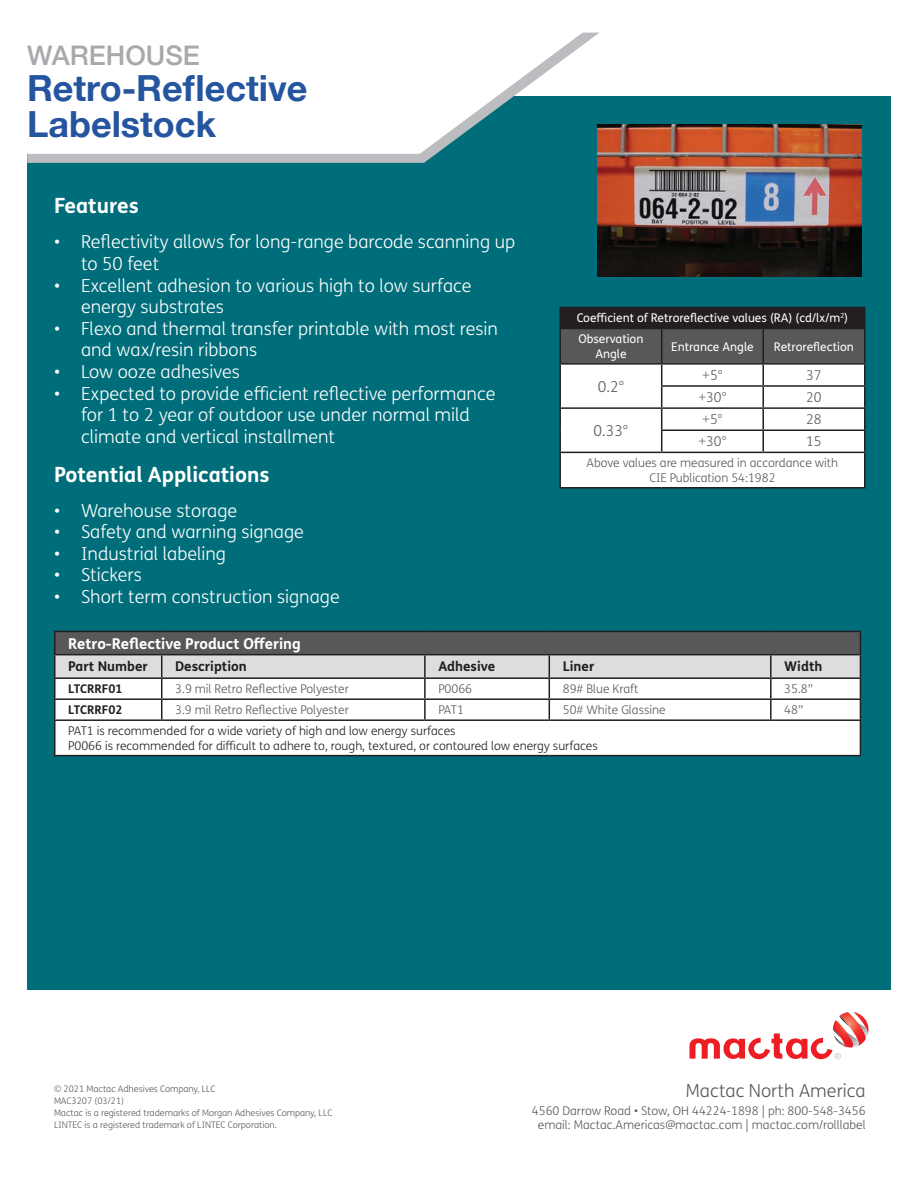
<style>
.page{position:relative;width:918px;height:1188px;background:#fff}
.page>*{position:absolute;margin:0;border:0;box-sizing:border-box;transform-origin:0 0}
.t1{font:700 36px/36px "Helvetica Neue";color:#25559f}
.t2{font:500 27px "Helvetica Neue";color:#a8a9ad}
.t3{font:700 21px "FS Me Pro";color:#fff}
.t4{font:300 18px/21.6px "FS Me Pro";color:#fff}
.t5{font:300 18px "FS Me Pro";color:#57585a}
.t6{font:700 15px "FS Me Pro";color:#fff}
.t7{font:300 15px "FS Me Pro";color:#57585a}
.t8{font:700 13.5px "FS Me Pro";color:#231f20}
.t9{font:300 13.5px "FS Me Pro";color:#57585a}
.t10{font:300 12px/14.4px "FS Me Pro";color:#57585a;text-align:center}
.t11{font:300 12px/14.4px "FS Me Pro";color:#231f20}
.t12{font:12px/21px "FS Me Pro";color:#fff}
.t13{font:700 12px "FS Me Pro";color:#231f20}
.t14{font:300 9px/12px "FS Me Pro";color:#57585a}
</style>
<div class="page">
<svg style="left:689px;top:1012px;width:179px;height:47px"></svg>
<div style="left:27px;top:96px;width:864px;height:894px;background:#006e7a"></div>
<div style="left:56px;top:721px;width:804px;height:34px;background:#fff"></div>
<hr style="left:54px;top:631px;width:108px;height:1px;background:#231f20">
<hr style="left:162px;top:631px;width:263px;height:1px;background:#231f20">
<hr style="left:425px;top:631px;width:124px;height:1px;background:#231f20">
<hr style="left:549px;top:631px;width:222px;height:1px;background:#231f20">
<hr style="left:771px;top:631px;width:90px;height:1px;background:#231f20">
<svg style="left:54px;top:632px;width:807px;height:87px;background:#bebebf"></svg>
<hr style="left:54px;top:719px;width:108px;height:2px;background:#231f20">
<hr style="left:54px;top:721px;width:2px;height:34px;background:#231f20">
<hr style="left:162px;top:719px;width:263px;height:2px;background:#231f20">
<hr style="left:425px;top:719px;width:124px;height:2px;background:#231f20">
<hr style="left:549px;top:719px;width:222px;height:2px;background:#231f20">
<hr style="left:771px;top:719px;width:90px;height:2px;background:#231f20">
<hr style="left:860px;top:721px;width:1px;height:34px;background:#231f20">
<hr style="left:54px;top:755px;width:108px;height:1px;background:#231f20">
<hr style="left:162px;top:755px;width:263px;height:1px;background:#231f20">
<hr style="left:425px;top:755px;width:124px;height:1px;background:#231f20">
<hr style="left:549px;top:755px;width:222px;height:1px;background:#231f20">
<hr style="left:771px;top:755px;width:90px;height:1px;background:#231f20">
<svg style="left:27px;top:33px;width:572px;height:130px;fill:#bcbdc0"></svg>
<svg style="left:27px;top:32px;width:565px;height:122px"></svg>
<img style="left:597px;top:124px;width:264px;height:152px">
<div style="left:560px;top:307px;width:305px;height:21px;background:#231f20"></div>
<hr style="left:559px;top:307px;width:103px;height:1px;background:#231f20">
<hr style="left:559px;top:308px;width:2px;height:20px;background:#231f20">
<hr style="left:763px;top:307px;width:103px;height:1px;background:#231f20">
<hr style="left:864px;top:308px;width:2px;height:20px;background:#231f20">
<hr style="left:559px;top:328px;width:103px;height:1px;background:#231f20">
<hr style="left:559px;top:329px;width:2px;height:34px;background:#231f20">
<hr style="left:763px;top:328px;width:103px;height:1px;background:#231f20">
<hr style="left:864px;top:329px;width:2px;height:34px;background:#231f20">
<hr style="left:559px;top:363px;width:103px;height:2px;background:#231f20">
<hr style="left:559px;top:365px;width:2px;height:21px;background:#231f20">
<hr style="left:763px;top:363px;width:103px;height:2px;background:#231f20">
<hr style="left:864px;top:365px;width:2px;height:20px;background:#231f20">
<hr style="left:559px;top:386px;width:2px;height:21px;background:#231f20">
<hr style="left:763px;top:385px;width:103px;height:2px;background:#231f20">
<hr style="left:864px;top:387px;width:2px;height:20px;background:#231f20">
<hr style="left:559px;top:407px;width:103px;height:2px;background:#231f20">
<hr style="left:559px;top:409px;width:2px;height:21px;background:#231f20">
<hr style="left:763px;top:407px;width:103px;height:2px;background:#231f20">
<hr style="left:864px;top:409px;width:2px;height:20px;background:#231f20">
<hr style="left:559px;top:430px;width:2px;height:22px;background:#231f20">
<svg style="left:560px;top:328px;width:305px;height:159px;background:#d0d0d0"></svg>
<hr style="left:763px;top:429px;width:103px;height:2px;background:#231f20">
<hr style="left:762px;top:431px;width:2px;height:21px;background:#231f20">
<hr style="left:864px;top:431px;width:2px;height:21px;background:#231f20">
<hr style="left:559px;top:452px;width:103px;height:1px;background:#231f20">
<hr style="left:559px;top:453px;width:2px;height:34px;background:#231f20">
<hr style="left:662px;top:452px;width:101px;height:1px;background:#231f20">
<hr style="left:763px;top:452px;width:103px;height:1px;background:#231f20">
<hr style="left:864px;top:453px;width:2px;height:34px;background:#231f20">
<hr style="left:559px;top:487px;width:103px;height:2px;background:#231f20">
<hr style="left:662px;top:487px;width:101px;height:2px;background:#231f20">
<hr style="left:763px;top:487px;width:103px;height:2px;background:#231f20">
<h2 class="t2" style="left:27px;top:34px;width:174px">WAREHOUSE</h2>
<h1 class="t1" style="left:27px;top:71px;width:282px">Retro-Reflective<br>Labelstock</h1>
<p class="t3" style="left:54px;top:190px;width:86px">Features</p>
<p class="t4" style="left:81px;top:231px;width:436px;text-indent:-27px">• Reflectivity allows for long-range barcode scanning up to 50 feet</p>
<p class="t4" style="left:81px;top:274px;width:392px;text-indent:-27px">• Excellent adhesion to various high to low surface energy substrates</p>
<p class="t4" style="left:81px;top:317px;width:418px;text-indent:-27px">• Flexo and thermal transfer printable with most resin and wax/resin ribbons</p>
<p class="t4" style="left:54px;top:360px;width:187px">• Low ooze adhesives</p>
<p class="t4" style="left:81px;top:382px;width:416px;text-indent:-27px">• Expected to provide efficient reflective performance for 1 to 2 year of outdoor use under normal mild climate and vertical installment</p>
<p class="t3" style="left:54px;top:458px;width:217px">Potential Applications</p>
<p class="t4" style="left:54px;top:499px;width:185px">• Warehouse storage</p>
<p class="t4" style="left:54px;top:521px;width:251px">• Safety and warning signage</p>
<p class="t4" style="left:54px;top:542px;width:174px">• Industrial labeling</p>
<p class="t4" style="left:54px;top:564px;width:89px">• Stickers</p>
<p class="t4" style="left:54px;top:585px;width:287px">• Short term construction signage</p>
<p class="t6" style="left:68px;top:632px;width:234px">Retro-Reflective Product Offering</p>
<p class="t8" style="left:68px;top:656px;width:81px">Part Number</p>
<p class="t8" style="left:175px;top:656px;width:73px">Description</p>
<p class="t8" style="left:438px;top:656px;width:58px">Adhesive</p>
<p class="t8" style="left:563px;top:656px;width:33px">Liner</p>
<p class="t8" style="left:784px;top:656px;width:40px">Width</p>
<p class="t13" style="left:68px;top:680px;width:56px">LTCRRF01</p>
<p class="t10" style="left:175px;top:681px;width:175px">3.9 mil Retro Reflective Polyester</p>
<p class="t10" style="left:438px;top:681px;width:35px">P0066</p>
<p class="t10" style="left:563px;top:681px;width:77px">89# Blue Kraft</p>
<p class="t10" style="left:784px;top:681px;width:30px">35.8”</p>
<p class="t13" style="left:68px;top:701px;width:56px">LTCRRF02</p>
<p class="t10" style="left:175px;top:702px;width:175px">3.9 mil Retro Reflective Polyester</p>
<p class="t10" style="left:438px;top:702px;width:27px">PAT1</p>
<p class="t10" style="left:563px;top:702px;width:104px">50# White Glassine</p>
<p class="t10" style="left:784px;top:702px;width:21px">48”</p>
<p class="t11" style="left:68px;top:723px;width:531px">PAT1 is recommended for a wide variety of high and low energy surfaces<br>P0066 is recommended for difficult to adhere to, rough, textured, or contoured low energy surfaces</p>
<p class="t12" style="left:577px;top:308px;width:273px">Coefficient of Retroreflective values (RA) (cd/lx/m<sup>2</sup>)<br>Observation</p>
<p class="t12" style="left:595px;top:343px;width:33px">Angle</p>
<p class="t12" style="left:671px;top:336px;width:84px">Entrance Angle</p>
<p class="t12" style="left:774px;top:336px;width:82px">Retroreflection</p>
<p class="t9" style="left:702px;top:366px;width:22px">+5°</p>
<p class="t9" style="left:806px;top:366px;width:17px">37</p>
<p class="t9" style="left:698px;top:388px;width:30px">+30°</p>
<p class="t9" style="left:806px;top:388px;width:17px">20</p>
<p class="t7" style="left:598px;top:376px;width:28px">0.2°</p>
<p class="t9" style="left:702px;top:410px;width:22px">+5°</p>
<p class="t9" style="left:806px;top:410px;width:17px">28</p>
<p class="t9" style="left:698px;top:432px;width:30px">+30°</p>
<p class="t9" style="left:806px;top:432px;width:17px">15</p>
<p class="t10" style="left:587px;top:456px;width:253px">Above values are measured in accordance with<br>CIE Publication 54:1982</p>
<p class="t7" style="left:594px;top:420px;width:36px">0.33°</p>
<p class="t14" style="left:54px;top:1083px;width:280px">© 2021 Mactac Adhesives Company, LLC<br>MAC3207 (03/21)<br>Mactac is a registered trademarks of Morgan Adhesives Company, LLC LINTEC is a registered trademark of LINTEC Corporation.</p>
<p class="t5" style="left:686px;top:1078px;width:181px">Mactac North America</p>
<p class="t10" style="left:532px;top:1103px;width:335px">4560 Darrow Road • Stow, OH 44224-1898 | ph: 800-548-3456 email: Mactac.Americas@mactac.com | mactac.com/rolllabel</p>
</div>
